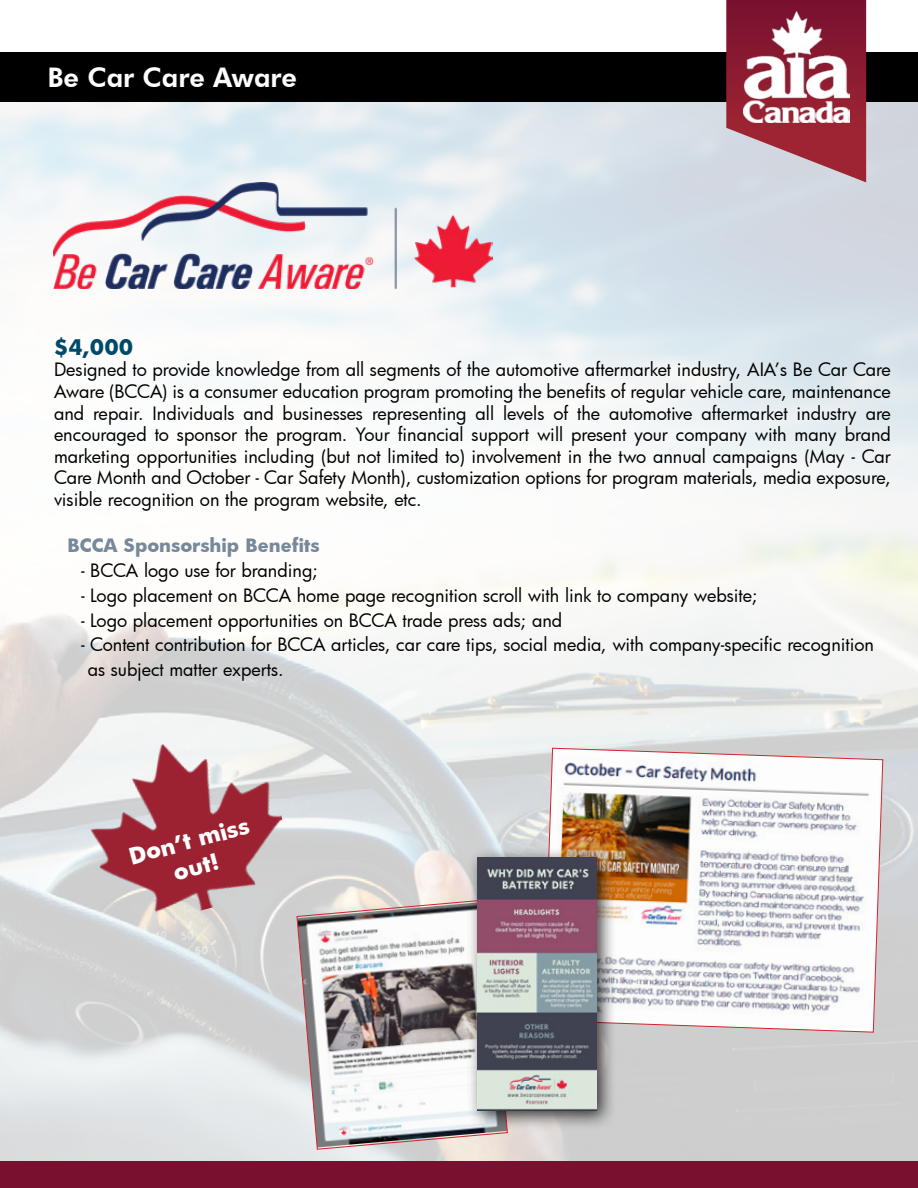
<style>
.page{position:relative;width:918px;height:1188px;background:#fff}
.page>*{position:absolute;margin:0;border:0;box-sizing:border-box;transform-origin:0 0}
.t1{font:800 27px "Futura BT";color:#fff}
.t2{font:700 22.5px/27px "Futura";color:#fff;text-align:center}
.t3{font:700 21px "Futura";color:#004a69}
.t4{font:18px/21.6px "Futura";color:#000;text-align:justify}
.t5{font:700 18px "Futura";color:#768899}
</style>
<div class="page">
<img style="left:0;top:102px;width:918px;height:1059px">
<div style="left:0;top:52px;width:918px;height:50px;background:#000"></div>
<div style="left:0;top:1161px;width:918px;height:27px;background:#78112f"></div>
<svg style="left:726px;top:0;width:140px;height:182px;background:#a25162"></svg>
<img style="left:743px;top:12px;width:107px;height:111px">
<img style="left:54px;top:182px;width:438px;height:106px">
<img style="left:543px;top:748px;width:340px;height:285px">
<svg style="left:297px;top:899px;width:211px;height:251px"></svg>
<div style="left:467px;top:847px;width:149px;height:284px;background:#000;opacity:.75"></div>
<img style="left:477px;top:857px;width:119px;height:254px">
<img style="left:74px;top:720px;width:226px;height:213px">
<h1 class="t1" style="left:48px;top:61px;width:251px">Be Car Care Aware</h1>
<p class="t3" style="left:54px;top:332px;width:81px">$4,000</p>
<p class="t4" style="left:54px;top:359px;width:839px">Designed to provide knowledge from all segments of the automotive aftermarket industry, AIA’s Be Car Care Aware (BCCA) is a consumer education program promoting the benefits of regular vehicle care, maintenance and repair. Individuals and businesses representing all levels of the automotive aftermarket industry are encouraged to sponsor the program. Your financial support will present your company with many brand marketing opportunities including (but not limited to) involvement in the two annual campaigns (May - Car Care Month and October - Car Safety Month), customization options for program materials, media exposure, visible recognition on the program website, etc.</p>
<p class="t5" style="left:68px;top:533px;width:254px">BCCA Sponsorship Benefits</p>
<p class="t4" style="left:81px;top:559px;width:238px">- BCCA logo use for branding;</p>
<p class="t4" style="left:81px;top:584px;width:678px">- Logo placement on BCCA home page recognition scroll with link to company website;</p>
<p class="t4" style="left:81px;top:609px;width:483px">- Logo placement opportunities on BCCA trade press ads; and</p>
<p class="t4" style="left:88px;top:632px;width:788px;line-height:24.8px;text-indent:-7px">- Content contribution for BCCA articles, car care tips, social media, with company-specific recognition as subject matter experts.</p>
<p class="t2" style="left:126px;top:843px;width:125px;rotate:-15deg">Don’t miss out!</p>
</div>
